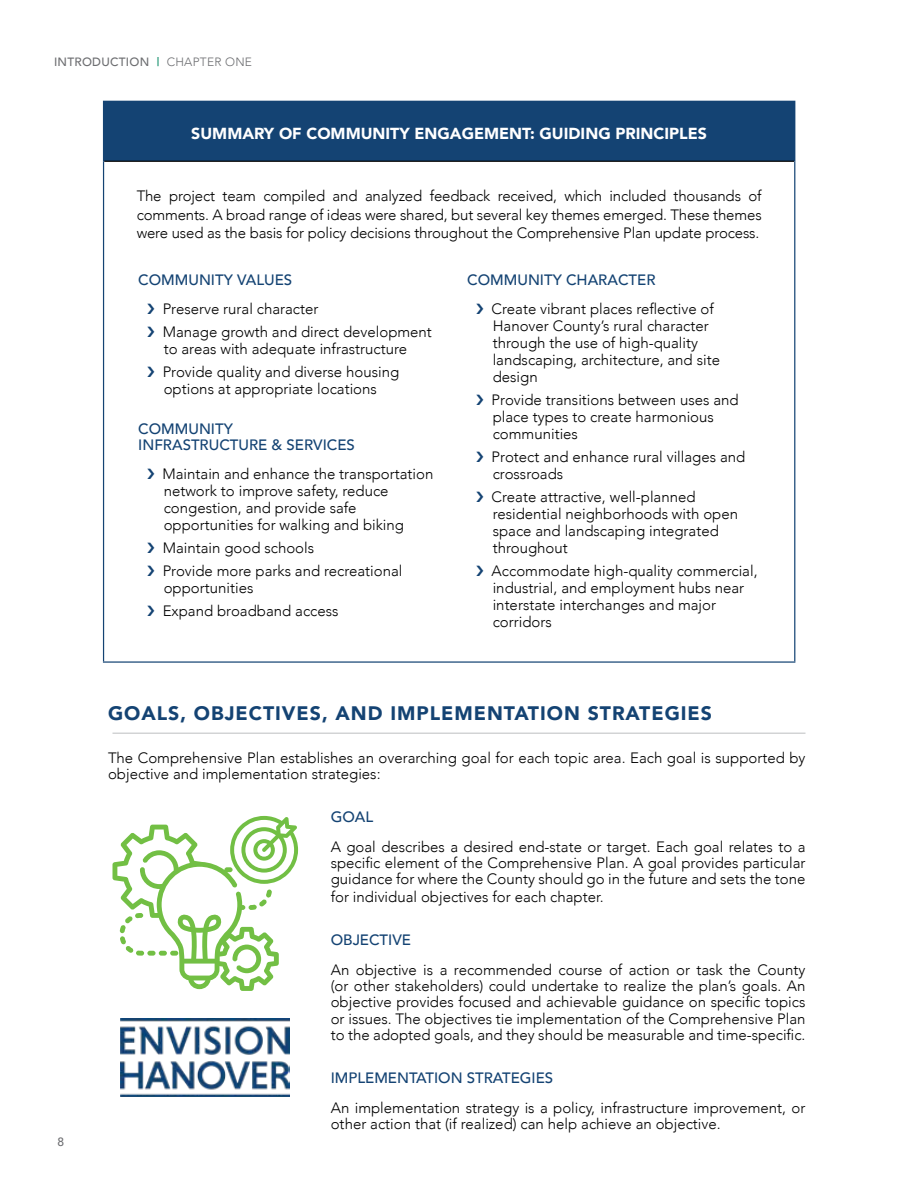
<style>
.page{position:relative;width:918px;height:1188px;background:#fff}
.page>*{position:absolute;margin:0;border:0;box-sizing:border-box;transform-origin:0 0}
.t1{font:900 19.5px "Avenir";letter-spacing:.05em;color:#144373}
.t2{font:900 15.9px "Avenir";color:#fff}
.t3{font:300 15px/17.1px "Avenir";color:#000}
.t4{font:500 15px/16.2px "Avenir";color:#144373}
.t5{font:500 12px "Avenir";letter-spacing:.02em;color:#6d6e71}
.s1{color:#008761}
.s2{font-weight:300}
</style>
<div class="page">
<div style="left:104px;top:101px;width:691px;height:60px;background:#144373"></div>
<hr style="left:104px;top:161px;width:690px;height:1px;background:#000">
<hr style="left:103px;top:101px;width:692px;height:1px;background:#144373">
<hr style="left:103px;top:102px;width:1px;height:59px;background:#144373">
<hr style="left:103px;top:161px;width:1px;height:500px;background:#144373">
<hr style="left:794px;top:161px;width:1px;height:500px;background:#144373">
<hr style="left:103px;top:661px;width:692px;height:2px;background:#144373">
<hr style="left:112px;top:733px;width:694px;height:1px;background:#bcbec0">
<svg style="left:113px;top:816px;width:185px;height:175px"></svg>
<img style="left:121px;top:1019px;width:169px;height:78px">
<p class="t5" style="left:54px;top:51px;width:200px">INTRODUCTION <span class="s1">|</span> <span class="s2">CHAPTER ONE</span></p>
<p class="t2" style="left:191px;top:120px;width:517px">SUMMARY OF COMMUNITY ENGAGEMENT: GUIDING PRINCIPLES</p>
<p class="t3" style="left:137px;top:187px;width:627px;line-height:18.1px;text-align:justify">The project team compiled and analyzed feedback received, which included thousands of comments. A broad range of ideas were shared, but several key themes emerged. These themes were used as the basis for policy decisions throughout the Comprehensive Plan update process.</p>
<p class="t4" style="left:138px;top:271px;width:156px">COMMUNITY VALUES</p>
<p class="t3" style="left:163px;top:297px;width:271px;line-height:23px">Preserve rural character<br>Manage growth and direct development</p>
<p class="t3" style="left:163px;top:337px;width:246px;line-height:23px">to areas with adequate infrastructure<br>Provide quality and diverse housing</p>
<p class="t3" style="left:164px;top:380px;width:215px">options at appropriate locations</p>
<p class="t4" style="left:138px;top:420px;width:218px">COMMUNITY<br>INFRASTRUCTURE &amp; SERVICES</p>
<p class="t3" style="left:163px;top:465px;width:272px">Maintain and enhance the transportation network to improve safety, reduce congestion, and provide safe opportunities for walking and biking</p>
<p class="t3" style="left:163px;top:536px;width:241px;line-height:23px">Maintain good schools<br>Provide more parks and recreational</p>
<p class="t3" style="left:163px;top:576px;width:177px;line-height:23px">opportunities<br>Expand broadband access</p>
<p class="t4" style="left:467px;top:271px;width:190px">COMMUNITY CHARACTER</p>
<p class="t3" style="left:492px;top:300px;width:230px">Create vibrant places reflective of<br>Hanover County’s rural character through the use of high-quality landscaping, architecture, and site design</p>
<p class="t3" style="left:492px;top:391px;width:249px">Provide transitions between uses and place types to create harmonious communities</p>
<p class="t3" style="left:492px;top:448px;width:255px">Protect and enhance rural villages and crossroads</p>
<p class="t3" style="left:492px;top:488px;width:248px">Create attractive, well-planned residential neighborhoods with open space and landscaping integrated throughout</p>
<p class="t3" style="left:492px;top:563px;width:267px">Accommodate high-quality commercial, industrial, and employment hubs near interstate interchanges and major corridors</p>
<p class="t5" style="left:58px;top:1131px;width:8px">8</p>
<h1 class="t1" style="left:108px;top:696px;width:606px">GOALS, OBJECTIVES, AND IMPLEMENTATION STRATEGIES</h1>
<p class="t3" style="left:108px;top:750px;width:699px;line-height:16.2px">The Comprehensive Plan establishes an overarching goal for each topic area. Each goal is supported by objective and implementation strategies:</p>
<p class="t4" style="left:331px;top:808px;width:44px">GOAL</p>
<p class="t3" style="left:331px;top:839px;width:476px;line-height:16.2px;text-align:justify">A goal describes a desired end-state or target. Each goal relates to a specific element of the Comprehensive Plan. A goal provides particular guidance for where the County should go in the future and sets the tone</p>
<p class="t3" style="left:331px;top:889px;width:274px">for individual objectives for each chapter.</p>
<p class="t4" style="left:331px;top:931px;width:82px">OBJECTIVE</p>
<p class="t3" style="left:331px;top:962px;width:476px;line-height:16.2px;text-align:justify">An objective is a recommended course of action or task the County (or other stakeholders) could undertake to realize the plan’s goals. An objective provides focused and achievable guidance on specific topics or issues. The objectives tie implementation of the Comprehensive Plan to the adopted goals, and they should be measurable and time-specific.</p>
<p class="t4" style="left:331px;top:1069px;width:224px">IMPLEMENTATION STRATEGIES</p>
<p class="t3" style="left:331px;top:1099px;width:476px;line-height:16.2px">An implementation strategy is a policy, infrastructure improvement, or other action that (if realized) can help achieve an objective.</p>
</div>
